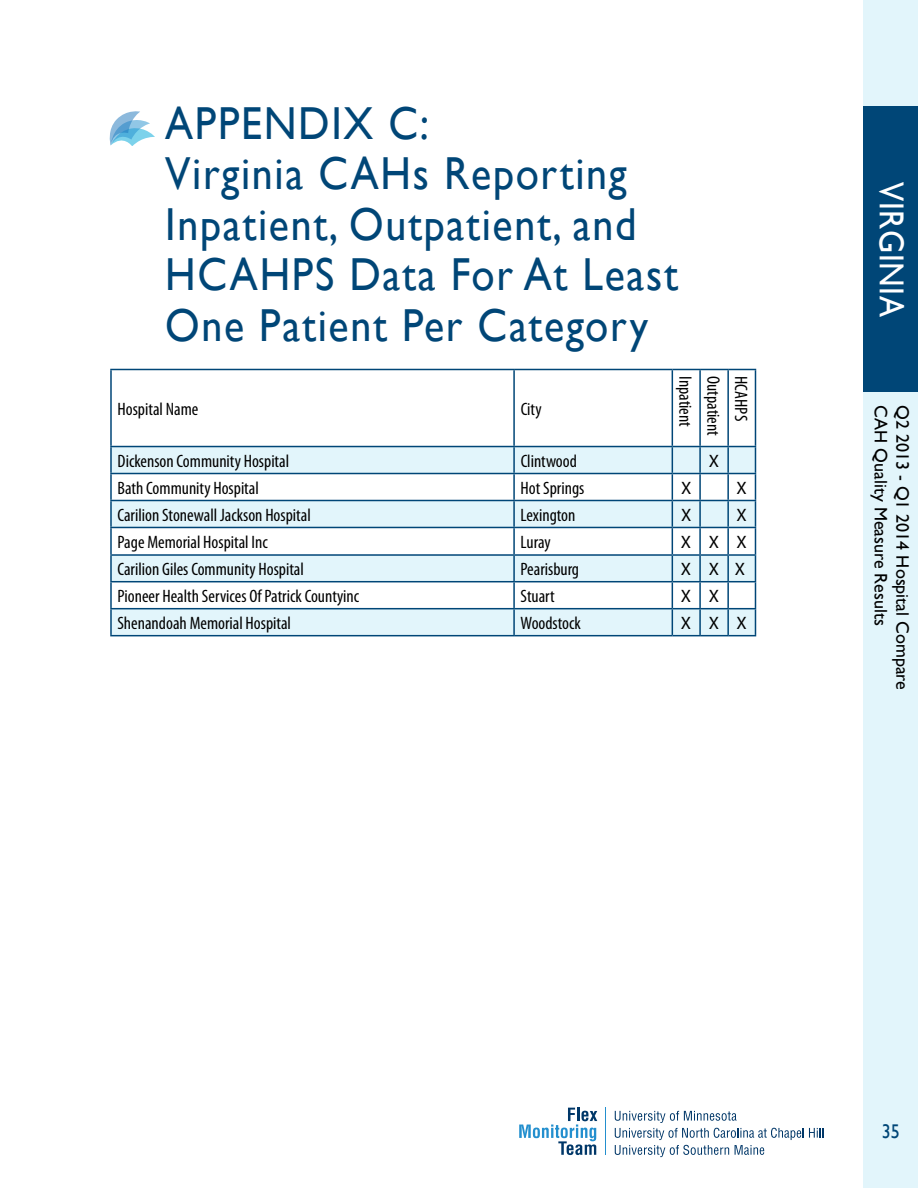
<style>
.page{position:relative;width:918px;height:1188px;background:#fff}
.page>*{position:absolute;margin:0;border:0;box-sizing:border-box;transform-origin:0 0}
.t1{font:46.2px/50.4px "Gill Sans";letter-spacing:.04em;color:#004677;scale:.91 1}
.t2{font:34.65px "Gill Sans";letter-spacing:.02em;color:#fff;scale:.91 1}
.t3{font:19.8px "Gill Sans";color:#004677;scale:.91 1}
.t4{font:condensed 18px "Myriad Pro";color:#000}
.t5{font:18px "Gill Sans";color:#000}
.t6{font:18px "Myriad Pro";letter-spacing:.975em;color:#000}
</style>
<div class="page">
<div style="left:864px;top:0;width:54px;height:1188px;background:#e2f5fb"></div>
<div style="left:864px;top:107px;width:54px;height:285px;background:#004677"></div>
<svg style="left:112px;top:447px;width:560px;height:188px;background:#ddf1f8"></svg>
<svg style="left:112px;top:474px;width:560px;height:134px"></svg>
<hr style="left:110px;top:369px;width:404px;height:1px;background:#004677">
<hr style="left:110px;top:370px;width:2px;height:76px;background:#004677">
<hr style="left:514px;top:369px;width:158px;height:1px;background:#004677">
<hr style="left:513px;top:370px;width:2px;height:76px;background:#004677">
<hr style="left:672px;top:370px;width:1px;height:76px;background:#004677">
<hr style="left:699px;top:370px;width:2px;height:76px;background:#004677">
<svg style="left:672px;top:369px;width:84px;height:1px"></svg>
<hr style="left:727px;top:370px;width:2px;height:76px;background:#004677">
<hr style="left:755px;top:370px;width:1px;height:76px;background:#004677">
<hr style="left:110px;top:446px;width:404px;height:1px;background:#004677">
<hr style="left:110px;top:447px;width:2px;height:26px;background:#004677">
<hr style="left:514px;top:446px;width:158px;height:1px;background:#004677">
<hr style="left:513px;top:447px;width:2px;height:26px;background:#004677">
<hr style="left:110px;top:473px;width:404px;height:1px;background:#004677">
<hr style="left:110px;top:474px;width:2px;height:26px;background:#004677">
<hr style="left:514px;top:473px;width:158px;height:1px;background:#004677">
<hr style="left:513px;top:474px;width:2px;height:26px;background:#004677">
<hr style="left:110px;top:500px;width:404px;height:1px;background:#004677">
<hr style="left:110px;top:501px;width:2px;height:26px;background:#004677">
<hr style="left:514px;top:500px;width:158px;height:1px;background:#004677">
<hr style="left:513px;top:501px;width:2px;height:26px;background:#004677">
<hr style="left:110px;top:527px;width:404px;height:1px;background:#004677">
<hr style="left:110px;top:528px;width:2px;height:26px;background:#004677">
<hr style="left:514px;top:527px;width:158px;height:1px;background:#004677">
<hr style="left:513px;top:528px;width:2px;height:26px;background:#004677">
<hr style="left:110px;top:554px;width:404px;height:2px;background:#004677">
<hr style="left:110px;top:556px;width:2px;height:25px;background:#004677">
<hr style="left:514px;top:554px;width:158px;height:2px;background:#004677">
<hr style="left:513px;top:556px;width:2px;height:25px;background:#004677">
<hr style="left:110px;top:581px;width:404px;height:1px;background:#004677">
<hr style="left:110px;top:582px;width:2px;height:26px;background:#004677">
<hr style="left:514px;top:581px;width:158px;height:1px;background:#004677">
<hr style="left:513px;top:582px;width:2px;height:26px;background:#004677">
<hr style="left:110px;top:608px;width:404px;height:1px;background:#004677">
<hr style="left:110px;top:609px;width:2px;height:26px;background:#004677">
<hr style="left:514px;top:608px;width:158px;height:1px;background:#004677">
<hr style="left:513px;top:609px;width:2px;height:26px;background:#004677">
<hr style="left:110px;top:635px;width:404px;height:1px;background:#004677">
<hr style="left:514px;top:635px;width:158px;height:1px;background:#004677">
<svg style="left:672px;top:446px;width:84px;height:190px"></svg>
<svg style="left:110px;top:111px;width:45px;height:35px"></svg>
<svg style="left:519px;top:1108px;width:78px;height:47px"></svg>
<svg style="left:615px;top:1111px;width:209px;height:46px"></svg>
<hr style="left:605px;top:1108px;width:1px;height:47px;background:#238fce">
<h1 class="t1" style="left:165px;top:99px;width:565px">APPENDIX C:<br>Virginia CAHs Reporting<br>Inpatient, Outpatient, and<br>HCAHPS Data For At Least<br>One Patient Per Category</h1>
<p class="t4" style="left:118px;top:398px;width:82px">Hospital Name</p>
<p class="t4" style="left:521px;top:398px;width:22px">City</p>
<p class="t4" style="left:696px;top:376px;width:52px;rotate:90deg">Inpatient</p>
<p class="t4" style="left:724px;top:376px;width:61px;rotate:90deg">Outpatient</p>
<p class="t4" style="left:752px;top:376px;width:46px;rotate:90deg">HCAHPS</p>
<p class="t4" style="left:118px;top:450px;width:173px">Dickenson Community Hospital</p>
<p class="t4" style="left:521px;top:450px;width:58px">Clintwood</p>
<p class="t6" style="left:709px;top:450px;width:12px">X</p>
<p class="t4" style="left:118px;top:477px;width:143px">Bath Community Hospital</p>
<p class="t4" style="left:521px;top:477px;width:65px">Hot Springs</p>
<p class="t6" style="left:681px;top:477px;width:12px">X</p>
<p class="t6" style="left:737px;top:477px;width:12px">X</p>
<p class="t4" style="left:118px;top:504px;width:195px">Carilion Stonewall Jackson Hospital</p>
<p class="t4" style="left:521px;top:504px;width:56px">Lexington</p>
<p class="t6" style="left:681px;top:504px;width:12px">X</p>
<p class="t6" style="left:737px;top:504px;width:12px">X</p>
<p class="t4" style="left:118px;top:531px;width:152px">Page Memorial Hospital Inc</p>
<p class="t4" style="left:521px;top:531px;width:32px">Luray</p>
<p class="t6" style="left:681px;top:531px;width:67px">XXX</p>
<p class="t4" style="left:118px;top:558px;width:188px">Carilion Giles Community Hospital</p>
<p class="t4" style="left:521px;top:558px;width:60px">Pearisburg</p>
<p class="t6" style="left:681px;top:558px;width:65px">XXX</p>
<p class="t4" style="left:118px;top:585px;width:243px">Pioneer Health Services Of Patrick Countyinc</p>
<p class="t4" style="left:521px;top:585px;width:36px">Stuart</p>
<p class="t6" style="left:681px;top:585px;width:40px">X X</p>
<p class="t4" style="left:117px;top:612px;width:175px">Shenandoah Memorial Hospital</p>
<p class="t4" style="left:521px;top:612px;width:62px">Woodstock</p>
<p class="t6" style="left:681px;top:612px;width:67px">XXX</p>
<h2 class="t2" style="left:912px;top:182px;width:150px;rotate:90deg">VIRGINIA</h2>
<p class="t5" style="left:891px;top:405px;width:222px;rotate:90deg">CAH Quality Measure Results</p>
<p class="t5" style="left:913px;top:405px;width:286px;rotate:90deg">Q2 2013 - Q1 2014 Hospital Compare</p>
<p class="t3" style="left:882px;top:1120px;width:21px">35</p>
</div>
